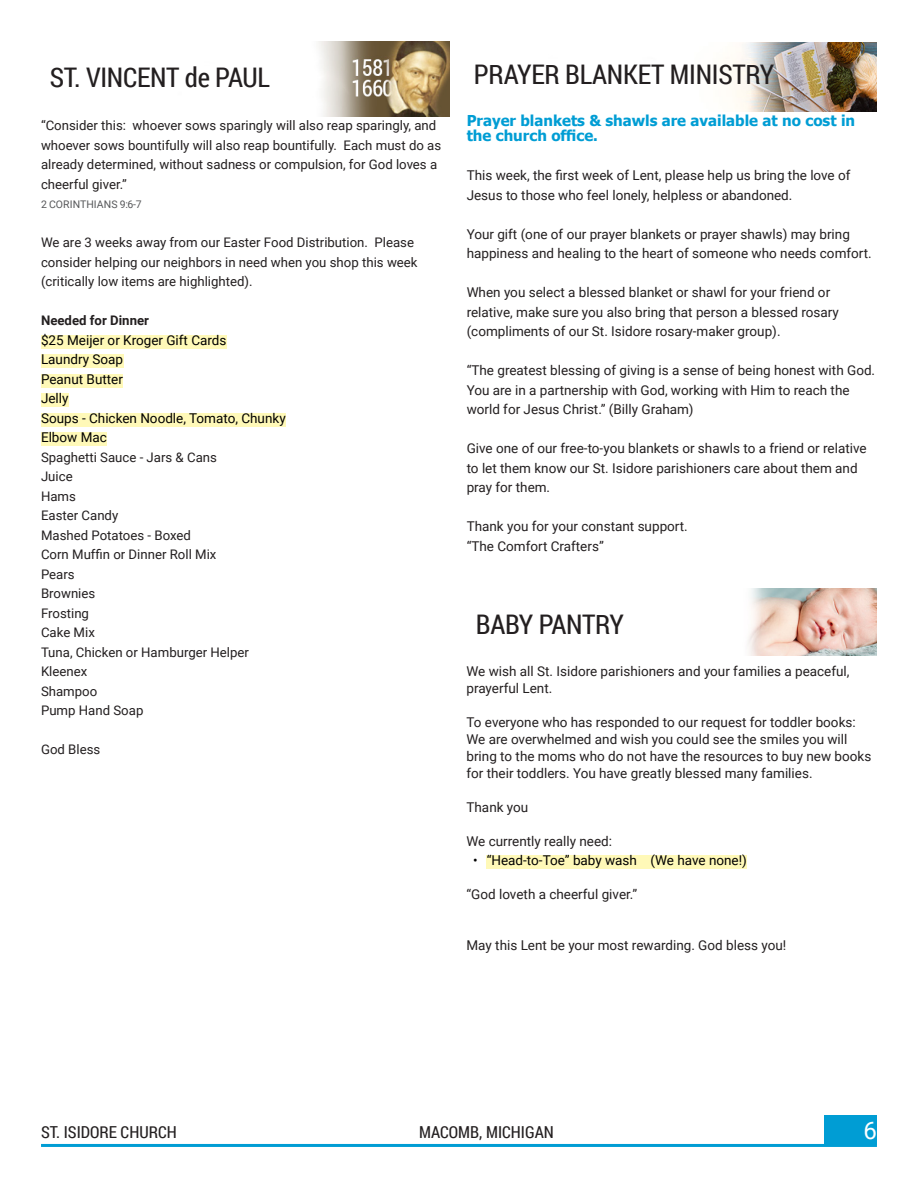
<style>
.page{position:relative;width:918px;height:1188px;background:#fff}
.page>*{position:absolute;margin:0;border:0;box-sizing:border-box;transform-origin:0 0}
.t1{font:27px "Roboto Condensed";letter-spacing:-.01em;color:#231f20}
.t2{font:24px "Roboto";color:#fff}
.t3{font:16.5px "Roboto Condensed";color:#231f20}
.SVdP_Heading{font:700 15px/15px "Tahoma";color:#009dd4}
.t4{font:13.5px/19.5px "Roboto";color:#231f20}
.SVdP_highlight{font:13.5px "Roboto";color:#000}
.t5{font:13.2px/19.5px "Roboto";color:#231f20}
.t6{font:700 13.2px "Roboto";color:#231f20}
.t7{font:10.5px "Roboto";letter-spacing:.005em;color:#57585a}
</style>
<div class="page">
<div style="left:825px;top:1115px;width:52px;height:30px;background:#009dd4"></div>
<hr style="left:41px;top:1144px;width:836px;height:3px;background:#009dd4">
<div style="left:487px;top:855px;width:260px;height:14px;background:#fff9b8"></div>
<img style="left:748px;top:589px;width:129px;height:67px">
<img style="left:734px;top:42px;width:143px;height:69px">
<div style="left:41px;top:335px;width:186px;height:13px;background:#fff9b8"></div>
<div style="left:41px;top:354px;width:82px;height:14px;background:#fff9b8"></div>
<div style="left:41px;top:374px;width:82px;height:13px;background:#fff9b8"></div>
<div style="left:41px;top:393px;width:28px;height:14px;background:#fff9b8"></div>
<div style="left:41px;top:413px;width:245px;height:13px;background:#fff9b8"></div>
<div style="left:41px;top:432px;width:66px;height:14px;background:#fff9b8"></div>
<img style="left:318px;top:41px;width:132px;height:76px">
<p class="t1" style="left:50px;top:59px;width:222px">ST. VINCENT de PAUL</p>
<p class="t5" style="left:41px;top:116px;width:402px">“Consider this: whoever sows sparingly will also reap sparingly, and whoever sows bountifully will also reap bountifully. Each must do as already determined, without sadness or compulsion, for God loves a cheerful giver.”</p>
<p class="t7" style="left:41px;top:197px;width:102px">2 CORINTHIANS 9:6-7</p>
<p class="t5" style="left:41px;top:233px;width:378px">We are 3 weeks away from our Easter Food Distribution. Please consider helping our neighbors in need when you shop this week (critically low items are highlighted).</p>
<p class="t6" style="left:41px;top:312px;width:109px">Needed for Dinner</p>
<p class="SVdP_highlight" style="left:41px;top:331px;width:187px">$25 Meijer or Kroger Gift Cards</p>
<p class="SVdP_highlight" style="left:41px;top:350px;width:84px">Laundry Soap</p>
<p class="SVdP_highlight" style="left:41px;top:370px;width:83px">Peanut Butter</p>
<p class="SVdP_highlight" style="left:41px;top:389px;width:29px">Jelly</p>
<p class="SVdP_highlight" style="left:41px;top:409px;width:246px">Soups - Chicken Noodle, Tomato, Chunky</p>
<p class="SVdP_highlight" style="left:41px;top:428px;width:67px">Elbow Mac</p>
<p class="t5" style="left:41px;top:447px;width:177px">Spaghetti Sauce - Jars &amp; Cans</p>
<p class="t5" style="left:41px;top:467px;width:33px">Juice</p>
<p class="t5" style="left:41px;top:486px;width:36px">Hams</p>
<p class="t5" style="left:41px;top:506px;width:79px">Easter Candy</p>
<p class="t5" style="left:41px;top:525px;width:151px">Mashed Potatoes - Boxed</p>
<p class="t5" style="left:41px;top:545px;width:177px">Corn Muffin or Dinner Roll Mix</p>
<p class="t5" style="left:41px;top:564px;width:35px">Pears</p>
<p class="t5" style="left:41px;top:584px;width:56px">Brownies</p>
<p class="t5" style="left:41px;top:603px;width:50px">Frosting</p>
<p class="t5" style="left:41px;top:623px;width:55px">Cake Mix</p>
<p class="t5" style="left:41px;top:642px;width:209px">Tuna, Chicken or Hamburger Helper</p>
<p class="t5" style="left:41px;top:662px;width:48px">Kleenex</p>
<p class="t5" style="left:41px;top:681px;width:58px">Shampoo</p>
<p class="t5" style="left:41px;top:701px;width:104px">Pump Hand Soap</p>
<p class="t5" style="left:41px;top:740px;width:61px">God Bless</p>
<p class="t1" style="left:474px;top:55px;width:302px">PRAYER BLANKET MINISTRY</p>
<p class="SVdP_Heading" style="left:467px;top:113px;width:390px">Prayer blankets &amp; shawls are available at no cost in the church office.</p>
<p class="t4" style="left:467px;top:165px;width:385px">This week, the first week of Lent, please help us bring the love of<br>Jesus to those who feel lonely, helpless or abandoned.</p>
<p class="t4" style="left:467px;top:224px;width:407px">Your gift (one of our prayer blankets or prayer shawls) may bring happiness and healing to the heart of someone who needs comfort.</p>
<p class="t4" style="left:467px;top:282px;width:374px">When you select a blessed blanket or shawl for your friend or relative, make sure you also bring that person a blessed rosary (compliments of our St. Isidore rosary-maker group).</p>
<p class="t4" style="left:467px;top:360px;width:410px">“The greatest blessing of giving is a sense of being honest with God.<br>You are in a partnership with God, working with Him to reach the world for Jesus Christ.” (Billy Graham)</p>
<p class="t4" style="left:467px;top:438px;width:401px">Give one of our free-to-you blankets or shawls to a friend or relative to let them know our St. Isidore parishioners care about them and pray for them.</p>
<p class="t4" style="left:467px;top:516px;width:223px">Thank you for your constant support.</p>
<p class="t4" style="left:467px;top:536px;width:139px">“The Comfort Crafters”</p>
<p class="t1" style="left:476px;top:606px;width:150px">BABY PANTRY</p>
<p class="t4" style="left:466px;top:662px;width:385px;line-height:17px">We wish all St. Isidore parishioners and your families a peaceful, prayerful Lent.</p>
<p class="t4" style="left:466px;top:713px;width:406px;line-height:17px">To everyone who has responded to our request for toddler books:<br>We are overwhelmed and wish you could see the smiles you will bring to the moms who do not have the resources to buy new books for their toddlers. You have greatly blessed many families.</p>
<p class="t4" style="left:466px;top:797px;width:63px">Thank you</p>
<p class="t4" style="left:466px;top:831px;width:147px">We currently really need:</p>
<p class="SVdP_highlight" style="left:473px;top:851px;width:275px">• “Head-to-Toe” baby wash (We have none!)</p>
<p class="t4" style="left:466px;top:884px;width:172px">“God loveth a cheerful giver.”</p>
<p class="t4" style="left:466px;top:935px;width:321px">May this Lent be your most rewarding. God bless you!</p>
<p class="t3" style="left:41px;top:1120px;width:137px">ST. ISIDORE CHURCH</p>
<p class="t3" style="left:419px;top:1120px;width:136px">MACOMB, MICHIGAN</p>
<h2 class="t2" style="left:863px;top:1114px;width:15px">6</h2>
</div>
